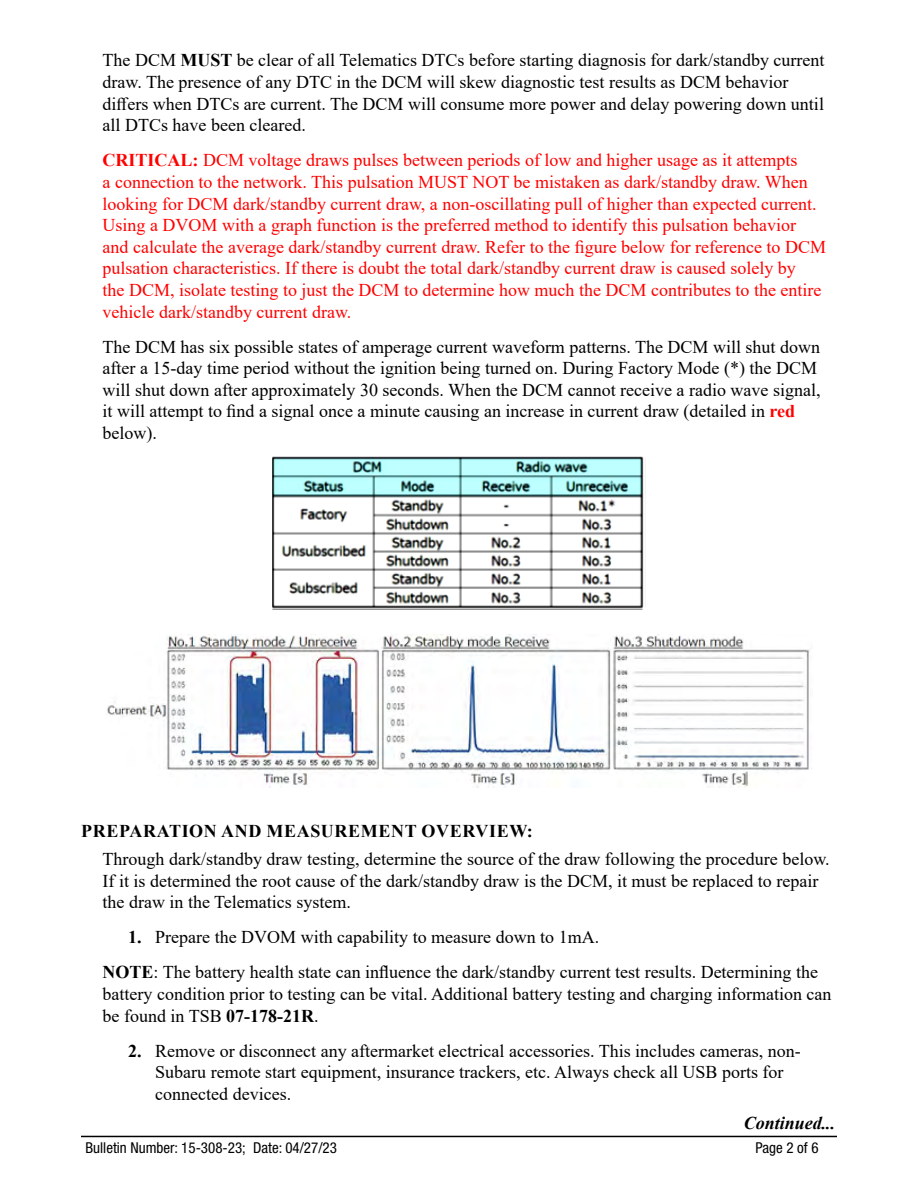
<style>
.page{position:relative;width:918px;height:1188px;background:#fff}
.page>*{position:absolute;margin:0;border:0;box-sizing:border-box;transform-origin:0 0}
.t1{font:18px/21.6px "Times New Roman";color:#000}
.t2{font:18px/21.6px "Times New Roman";color:#f00}
.t3{font:700 18px "Times New Roman";letter-spacing:.035em;color:#000}
.t4{font:italic 700 18px "Times New Roman";color:#000}
.t5{font:condensed 15px "Helvetica Neue LT Std";color:#000}
.s1{font-weight:700}
.s2{font-weight:700;color:#f00}
</style>
<div class="page">
<hr style="left:81px;top:1136px;width:756px;height:1px;background:#000">
<img style="left:272px;top:456px;width:374px;height:154px">
<img style="left:107px;top:635px;width:703px;height:153px">
<p class="t1" style="left:103px;top:49px;width:723px">The DCM <span class="s1">MUST</span> be clear of all Telematics DTCs before starting diagnosis for dark/standby current draw. The presence of any DTC in the DCM will skew diagnostic test results as DCM behavior differs when DTCs are current. The DCM will consume more power and delay powering down until all DTCs have been cleared.</p>
<p class="t2" style="left:103px;top:149px;width:725px"><span class="s1">CRITICAL:</span> DCM voltage draws pulses between periods of low and higher usage as it attempts<br>a connection to the network. This pulsation MUST NOT be mistaken as dark/standby draw. When looking for DCM dark/standby current draw, a non-oscillating pull of higher than expected current.<br>Using a DVOM with a graph function is the preferred method to identify this pulsation behavior and calculate the average dark/standby current draw. Refer to the figure below for reference to DCM pulsation characteristics. If there is doubt the total dark/standby current draw is caused solely by<br>the DCM, isolate testing to just the DCM to determine how much the DCM contributes to the entire vehicle dark/standby current draw.</p>
<p class="t1" style="left:103px;top:335px;width:720px">The DCM has six possible states of amperage current waveform patterns. The DCM will shut down after a 15-day time period without the ignition being turned on. During Factory Mode (*) the DCM will shut down after approximately 30 seconds. When the DCM cannot receive a radio wave signal, it will attempt to find a signal once a minute causing an increase in current draw (detailed in <span class="s2">red </span>below).</p>
<p class="t3" style="left:81px;top:818px;width:453px">PREPARATION AND MEASUREMENT OVERVIEW:</p>
<p class="t1" style="left:103px;top:848px;width:729px">Through dark/standby draw testing, determine the source of the draw following the procedure below.<br>If it is determined the root cause of the dark/standby draw is the DCM, it must be replaced to repair the draw in the Telematics system.</p>
<p class="t1" style="left:103px;top:919px;width:717px;line-height:35.1px;text-indent:26px"><span class="s1">1.</span> Prepare the DVOM with capability to measure down to 1mA.<br><span class="s1">NOTE</span>: The battery health state can influence the dark/standby current test results. Determining the</p>
<p class="t1" style="left:103px;top:983px;width:731px">battery condition prior to testing can be vital. Additional battery testing and charging information can be found in TSB <span class="s1">07-178-21R</span>.</p>
<p class="t1" style="left:155px;top:1039px;width:647px;text-indent:-27px"><span class="s1">2.</span> Remove or disconnect any aftermarket electrical accessories. This includes cameras, non-<br>Subaru remote start equipment, insurance trackers, etc. Always check all USB ports for connected devices.</p>
<p class="t4" style="left:744px;top:1111px;width:93px">Continued...</p>
<p class="t5" style="left:86px;top:1138px;width:253px">Bulletin Number: 15-308-23; Date: 04/27/23</p>
<p class="t5" style="left:756px;top:1138px;width:65px">Page 2 of 6</p>
</div>
